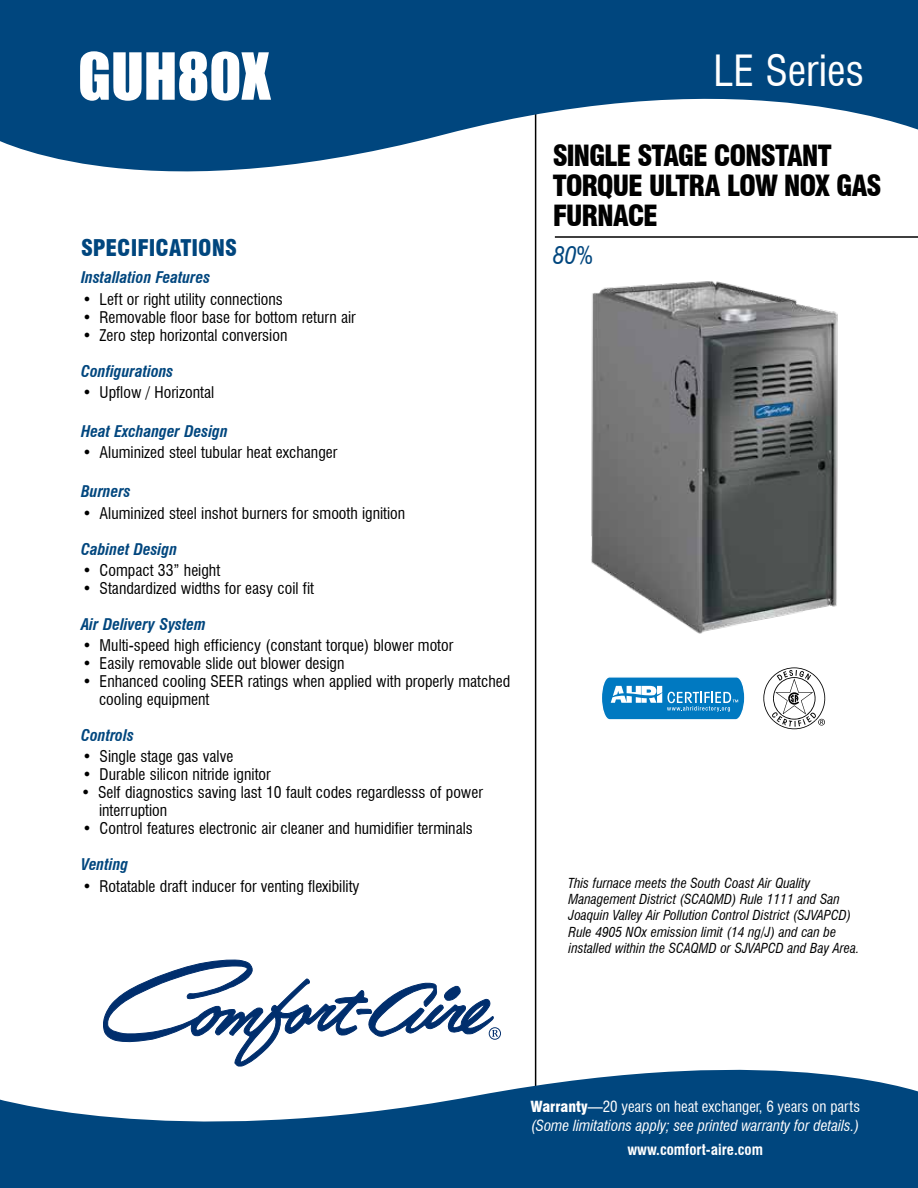
<style>
.page{position:relative;width:918px;height:1188px;background:#fff}
.page>*{position:absolute;margin:0;border:0;box-sizing:border-box;transform-origin:0 0}
.t1{font:60px "Impact";color:#fff}
.t2{font:condensed 42px "Swiss 721 BT";letter-spacing:-.005em;color:#fff}
.t3{font:900 condensed 28.5px/30px "Swiss 721 BT";letter-spacing:-.045em;color:#000}
.t4{font:italic condensed 24px "Swiss 721 BT";color:#00467e}
.t5{font:900 condensed 22.5px "Swiss 721 BT";color:#00467e}
.t6{font:condensed 15.75px/18px "Swiss 721 BT";color:#000}
.t7{font:italic 700 condensed 15.75px "Swiss 721 BT";color:#00467e}
.t8{font:italic condensed 15px/19.5px "Swiss 721 BT";color:#fff}
.t9{font:700 condensed 15px "Swiss 721 BT";color:#fff}
.t10{font:italic condensed 13.5px/16.2px "Swiss 721 BT";color:#000}
.s1{font-weight:900;font-style:normal}
.s2{font-style:normal}
</style>
<div class="page">
<svg style="left:763px;top:667px;width:62px;height:62px"></svg>
<svg style="left:602px;top:677px;width:143px;height:43px;background:#3695ce"></svg>
<hr style="left:535px;top:90px;width:1px;height:998px;background:#000">
<svg style="left:0;top:0;width:918px;height:217px;fill:#00467e"></svg>
<svg style="left:0;top:1037px;width:918px;height:151px;fill:#00467e"></svg>
<svg style="left:103px;top:960px;width:398px;height:107px"></svg>
<hr style="left:555px;top:236px;width:363px;height:2px;background:#000">
<img style="left:591px;top:281px;width:247px;height:353px">
<h1 class="t1" style="left:78px;top:30px;width:194px">GUH80X</h1>
<h2 class="t2" style="left:713px;top:45px;width:152px">LE Series</h2>
<h3 class="t3" style="left:553px;top:141px;width:330px">SINGLE STAGE CONSTANT<br>TORQUE ULTRA LOW NOX GAS<br>FURNACE</h3>
<h3 class="t5" style="left:81px;top:235px;width:157px">SPECIFICATIONS</h3>
<h3 class="t4" style="left:553px;top:241px;width:42px">80%</h3>
<p class="t7" style="left:81px;top:268px;width:131px">Installation Features</p>
<p class="t6" style="left:82px;top:290px;width:202px">• Left or right utility connections</p>
<p class="t6" style="left:82px;top:308px;width:275px">• Removable floor base for bottom return air</p>
<p class="t6" style="left:82px;top:326px;width:206px">• Zero step horizontal conversion</p>
<p class="t7" style="left:81px;top:362px;width:94px">Configurations</p>
<p class="t6" style="left:82px;top:383px;width:133px">• Upflow / Horizontal</p>
<p class="t7" style="left:81px;top:422px;width:148px">Heat Exchanger Design</p>
<p class="t6" style="left:82px;top:443px;width:256px">• Aluminized steel tubular heat exchanger</p>
<p class="t7" style="left:81px;top:482px;width:51px">Burners</p>
<p class="t6" style="left:82px;top:504px;width:324px">• Aluminized steel inshot burners for smooth ignition</p>
<p class="t7" style="left:81px;top:539px;width:98px">Cabinet Design</p>
<p class="t6" style="left:82px;top:561px;width:139px">• Compact 33” height</p>
<p class="t6" style="left:82px;top:579px;width:233px">• Standardized widths for easy coil fit</p>
<p class="t7" style="left:81px;top:615px;width:126px">Air Delivery System</p>
<p class="t6" style="left:82px;top:636px;width:372px">• Multi-speed high efficiency (constant torque) blower motor</p>
<p class="t6" style="left:82px;top:654px;width:264px">• Easily removable slide out blower design</p>
<p class="t6" style="left:99px;top:672px;width:413px;text-indent:-17px">• Enhanced cooling SEER ratings when applied with properly matched cooling equipment</p>
<p class="t7" style="left:81px;top:726px;width:54px">Controls</p>
<p class="t6" style="left:82px;top:748px;width:152px">• Single stage gas valve</p>
<p class="t6" style="left:82px;top:766px;width:190px">• Durable silicon nitride ignitor</p>
<p class="t6" style="left:99px;top:784px;width:385px;text-indent:-18px">• Self diagnostics saving last 10 fault codes regardlesss of power interruption</p>
<p class="t6" style="left:82px;top:820px;width:392px">• Control features electronic air cleaner and humidifier terminals</p>
<p class="t7" style="left:81px;top:855px;width:49px">Venting</p>
<p class="t6" style="left:82px;top:877px;width:279px">• Rotatable draft inducer for venting flexibility</p>
<p class="t10" style="left:569px;top:875px;width:292px">This furnace meets the South Coast Air Quality Management District (SCAQMD) Rule 1111 and San Joaquin Valley Air Pollution Control District (SJVAPCD)<br>Rule 4905 NOx emission limit (14 ng/J) and can be installed within the SCAQMD or SJVAPCD and Bay Area.</p>
<p class="t8" style="left:530px;top:1097px;width:331px"><span class="s1">Warranty</span><span class="s2">—20 years on heat exchanger, 6 years on parts </span>(Some limitations apply; see printed warranty for details.)</p>
<p class="t9" style="left:627px;top:1140px;width:137px">www.comfort-aire.com</p>
</div>
